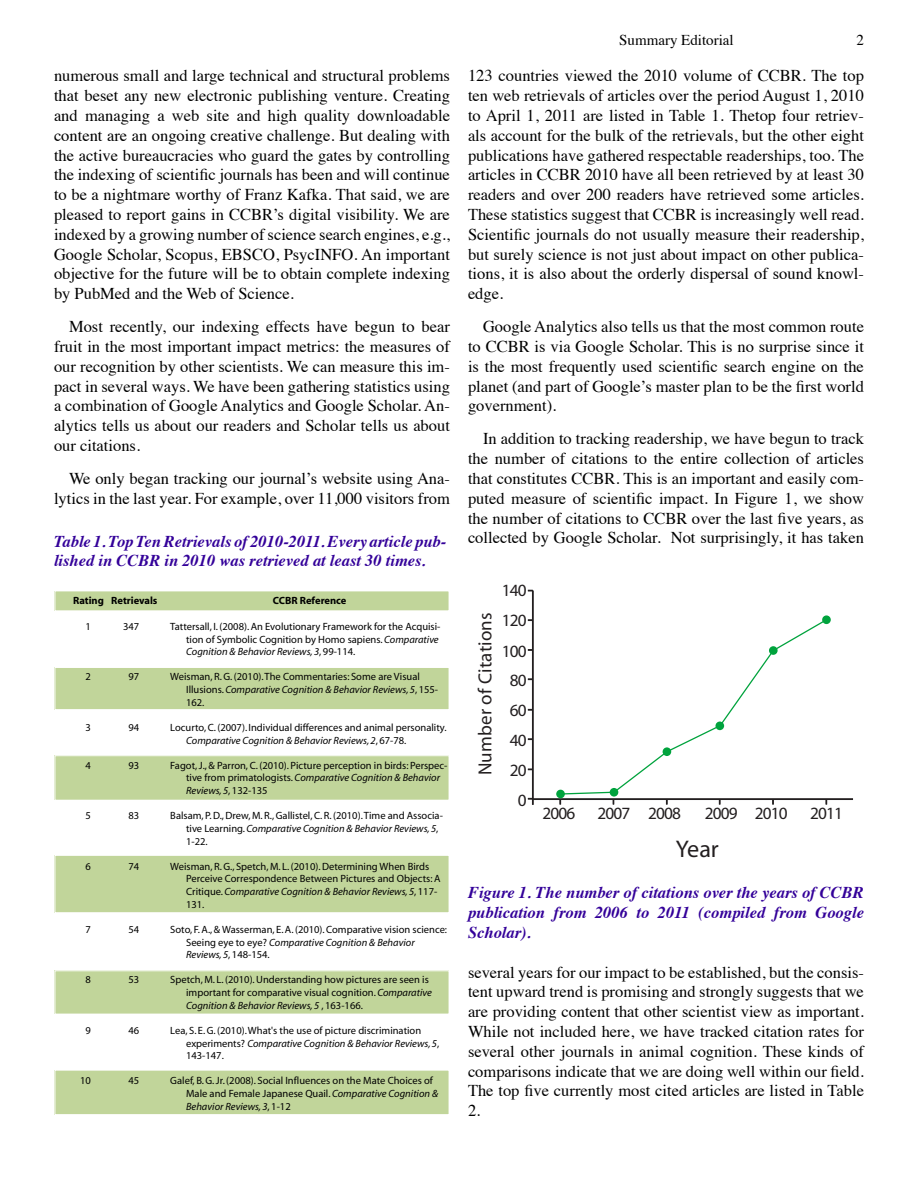
<style>
.page{position:relative;width:918px;height:1188px;background:#fff}
.page>*{position:absolute;margin:0;border:0;box-sizing:border-box;transform-origin:0 0}
.t1{font:24.15px "Myriad";color:#231f20}
.t2{font:18.9px "Myriad";letter-spacing:.01em;color:#231f20}
.t3{font:17.25px/29.8px "Myriad";letter-spacing:-.05em;color:#231f20;text-align:justify}
.t4{font:16.5px/19.8px "Times";color:#000;text-align:justify}
.t5{font:italic 700 16.5px/19.8px "Times";color:#309;text-align:justify}
.t6{font:15px "Times";color:#000}
.t7{font:10.5px/12.6px "Myriad";color:#000}
.t8{font:700 10.5px "Myriad";color:#000}
.s1{font-style:italic}
</style>
<div class="page">
<div style="left:55px;top:591px;width:394px;height:20px;background:#c1d59a"></div>
<div style="left:54px;top:590px;width:396px;height:21px;border:1px solid #fff"></div>
<div style="left:55px;top:667px;width:394px;height:43px;background:#c1d59a"></div>
<div style="left:54px;top:667px;width:396px;height:43px;border:1px solid #fff"></div>
<div style="left:55px;top:756px;width:394px;height:44px;background:#c1d59a"></div>
<div style="left:54px;top:755px;width:396px;height:46px;border:1px solid #fff"></div>
<div style="left:55px;top:971px;width:394px;height:43px;background:#c1d59a"></div>
<div style="left:54px;top:970px;width:396px;height:45px;border:1px solid #fff"></div>
<div style="left:55px;top:1070px;width:394px;height:45px;background:#c1d59a"></div>
<div style="left:54px;top:1070px;width:396px;height:45px;border:1px solid #fff"></div>
<div style="left:55px;top:855px;width:394px;height:58px;background:#c1d59a"></div>
<div style="left:54px;top:855px;width:396px;height:58px;border:1px solid #fff"></div>
<hr style="left:532px;top:591px;width:2px;height:214px;background:#231f20">
<hr style="left:532px;top:798px;width:321px;height:2px;background:#231f20">
<svg style="left:559px;top:621px;width:268px;height:174px"></svg>
<div style="left:822px;top:615px;width:9px;height:9px;background:#00a33d;border-radius:50%"></div>
<div style="left:769px;top:646px;width:9px;height:9px;background:#00a33d;border-radius:50%"></div>
<div style="left:716px;top:722px;width:8px;height:8px;background:#00a33d;border-radius:50%"></div>
<div style="left:610px;top:788px;width:8px;height:9px;background:#00a33d;border-radius:50%"></div>
<div style="left:663px;top:747px;width:8px;height:9px;background:#00a33d;border-radius:50%"></div>
<div style="left:556px;top:790px;width:9px;height:8px;background:#00a33d;border-radius:50%"></div>
<p class="t4" style="left:54px;top:65px;width:398px">numerous small and large technical and structural problems that beset any new electronic publishing venture. Creating and managing a web site and high quality downloadable content are an ongoing creative challenge. But dealing with the active bureaucracies who guard the gates by controlling the indexing of scientific journals has been and will continue to be a nightmare worthy of Franz Kafka. That said, we are pleased to report gains in CCBR’s digital visibility. We are indexed by a growing number of science search engines, e.g., Google Scholar, Scopus, EBSCO, PsycINFO. An important objective for the future will be to obtain complete indexing by PubMed and the Web of Science.</p>
<p class="t4" style="left:54px;top:315px;width:398px;text-indent:15px">Most recently, our indexing effects have begun to bear fruit in the most important impact metrics: the measures of our recognition by other scientists. We can measure this im&shy;pact in several ways. We have been gathering statistics using a combination of Google Analytics and Google Scholar. An&shy;alytics tells us about our readers and Scholar tells us about our citations.</p>
<p class="t4" style="left:54px;top:467px;width:397px;text-align:right">We only began tracking our journal’s website using Ana&shy;lytics in the last year. For example, over 11,000 visitors from</p>
<p class="t6" style="left:619px;top:26px;width:116px">Summary Editorial</p>
<p class="t4" style="left:468px;top:65px;width:398px">123 countries viewed the 2010 volume of CCBR. The top ten web retrievals of articles over the period August 1, 2010 to April 1, 2011 are listed in Table 1. Thetop four retriev&shy;als account for the bulk of the retrievals, but the other eight publications have gathered respectable readerships, too. The articles in CCBR 2010 have all been retrieved by at least 30 readers and over 200 readers have retrieved some articles.<br>These statistics suggest that CCBR is increasingly well read.<br>Scientific journals do not usually measure their readership, but surely science is not just about impact on other publica&shy;tions, it is also about the orderly dispersal of sound knowl&shy;edge.</p>
<p class="t4" style="left:468px;top:315px;width:398px;text-indent:15px">Google Analytics also tells us that the most common route to CCBR is via Google Scholar. This is no surprise since it is the most frequently used scientific search engine on the planet (and part of Google’s master plan to be the first world government).</p>
<p class="t4" style="left:468px;top:428px;width:398px;text-indent:15px">In addition to tracking readership, we have begun to track the number of citations to the entire collection of articles that constitutes CCBR. This is an important and easily com&shy;puted measure of scientific impact. In Figure 1, we show the number of citations to CCBR over the last five years, as</p>
<p class="t5" style="left:54px;top:530px;width:394px">Table 1. Top Ten Retrievals of 2010-2011. Every article pub-</p>
<p class="t4" style="left:468px;top:527px;width:398px">collected by Google Scholar. Not surprisingly, it has taken</p>
<p class="t5" style="left:54px;top:550px;width:373px">lished in CCBR in 2010 was retrieved at least 30 times.</p>
<p class="t8" style="left:73px;top:595px;width:86px">Rating Retrievals</p>
<p class="t8" style="left:273px;top:595px;width:75px">CCBR Reference</p>
<p class="t7" style="left:85px;top:621px;width:7px">1</p>
<p class="t7" style="left:85px;top:671px;width:7px">2</p>
<p class="t7" style="left:85px;top:722px;width:7px">3</p>
<p class="t7" style="left:85px;top:760px;width:7px">4</p>
<p class="t7" style="left:85px;top:810px;width:7px">5</p>
<p class="t7" style="left:85px;top:860px;width:7px">6</p>
<p class="t7" style="left:85px;top:924px;width:7px">7</p>
<p class="t7" style="left:85px;top:974px;width:7px">8</p>
<p class="t7" style="left:85px;top:1025px;width:7px">9</p>
<p class="t7" style="left:80px;top:1075px;width:12px">10</p>
<p class="t7" style="left:123px;top:621px;width:18px">347</p>
<p class="t7" style="left:129px;top:671px;width:12px">97</p>
<p class="t7" style="left:129px;top:722px;width:12px">94</p>
<p class="t7" style="left:129px;top:760px;width:12px">93</p>
<p class="t7" style="left:129px;top:810px;width:12px">83</p>
<p class="t7" style="left:129px;top:860px;width:12px">74</p>
<p class="t7" style="left:129px;top:924px;width:12px">54</p>
<p class="t7" style="left:129px;top:974px;width:12px">53</p>
<p class="t7" style="left:129px;top:1025px;width:12px">46</p>
<p class="t7" style="left:129px;top:1075px;width:12px">45</p>
<p class="t7" style="left:186px;top:621px;width:256px;text-indent:-16px">Tattersall, I. (2008). An Evolutionary Framework for the Acquisi&shy;tion of Symbolic Cognition by Homo sapiens. <span class="s1">Comparative<br>Cognition &amp; Behavior Reviews, 3</span>, 99-114.</p>
<p class="t7" style="left:186px;top:671px;width:254px;text-indent:-16px">Weisman, R. G. (2010). The Commentaries: Some are Visual<br>Illusions. <span class="s1">Comparative Cognition &amp; Behavior Reviews, 5</span>, 155-<br>162.</p>
<p class="t7" style="left:186px;top:722px;width:262px;text-indent:-16px">Locurto, C. (2007). Individual differences and animal personality.<br><span class="s1">Comparative Cognition &amp; Behavior Reviews, 2</span>, 67-78.</p>
<p class="t7" style="left:186px;top:760px;width:263px;text-indent:-16px">Fagot, J., &amp; Parron, C. (2010). Picture perception in birds: Perspec&shy;tive from primatologists. <span class="s1">Comparative Cognition &amp; Behavior<br>Reviews, 5</span>, 132-135</p>
<p class="t7" style="left:186px;top:810px;width:258px;text-indent:-16px">Balsam, P. D., Drew, M. R., Gallistel, C. R. (2010). Time and Associa&shy;tive Learning. <span class="s1">Comparative Cognition &amp; Behavior Reviews, 5</span>,<br>1-22.</p>
<p class="t7" style="left:186px;top:860px;width:256px;text-indent:-16px">Weisman, R. G., Spetch, M. L. (2010). Determining When Birds Perceive Correspondence Between Pictures and Objects: A Critique. <span class="s1">Comparative Cognition &amp; Behavior Reviews, 5</span>, 117- 131.</p>
<p class="t7" style="left:186px;top:924px;width:263px;text-indent:-16px">Soto, F. A., &amp; Wasserman, E. A. (2010). Comparative vision science:<br>Seeing eye to eye? <span class="s1">Comparative Cognition &amp; Behavior<br>Reviews, 5</span>, 148-154.</p>
<p class="t7" style="left:186px;top:974px;width:247px;text-indent:-16px">Spetch, M. L. (2010). Understanding how pictures are seen is important for comparative visual cognition. <span class="s1">Comparative<br>Cognition &amp; Behavior Reviews, 5</span> , 163-166.</p>
<p class="t7" style="left:186px;top:1025px;width:255px;text-indent:-16px">Lea, S. E. G. (2010). What's the use of picture discrimination experiments? <span class="s1">Comparative Cognition &amp; Behavior Reviews, 5</span>,<br>143-147.</p>
<p class="t7" style="left:186px;top:1075px;width:254px;text-indent:-16px">Galef, B. G. Jr. (2008). Social Influences on the Mate Choices of<br>Male and Female Japanese Quail. <span class="s1">Comparative Cognition &amp;<br>Behavior Reviews, 3</span>, 1-12</p>
<p class="t2" style="left:476px;top:775px;width:164px;rotate:-90deg">Number of Citations</p>
<p class="t3" style="left:502px;top:577px;width:26px">140</p>
<p class="t3" style="left:502px;top:606px;width:26px">120</p>
<p class="t3" style="left:502px;top:638px;width:26px">100</p>
<p class="t3" style="left:510px;top:666px;width:18px">80<br>60<br>40<br>20</p>
<p class="t3" style="left:518px;top:786px;width:10px">0</p>
<p class="t3" style="left:542px;top:799px;width:34px">2006</p>
<p class="t3" style="left:598px;top:799px;width:85px">2007 2008</p>
<p class="t3" style="left:705px;top:799px;width:84px">2009 2010</p>
<p class="t3" style="left:810px;top:799px;width:34px">2011</p>
<h1 class="t1" style="left:676px;top:837px;width:44px">Year</h1>
<p class="t5" style="left:468px;top:881px;width:398px">Figure 1. The number of citations over the years of CCBR publication from 2006 to 2011 (compiled from Google Scholar).</p>
<p class="t4" style="left:468px;top:961px;width:398px">several years for our impact to be established, but the consis&shy;tent upward trend is promising and strongly suggests that we are providing content that other scientist view as important.<br>While not included here, we have tracked citation rates for several other journals in animal cognition. These kinds of comparisons indicate that we are doing well within our field.<br>The top five currently most cited articles are listed in Table 2.</p>
</div>
